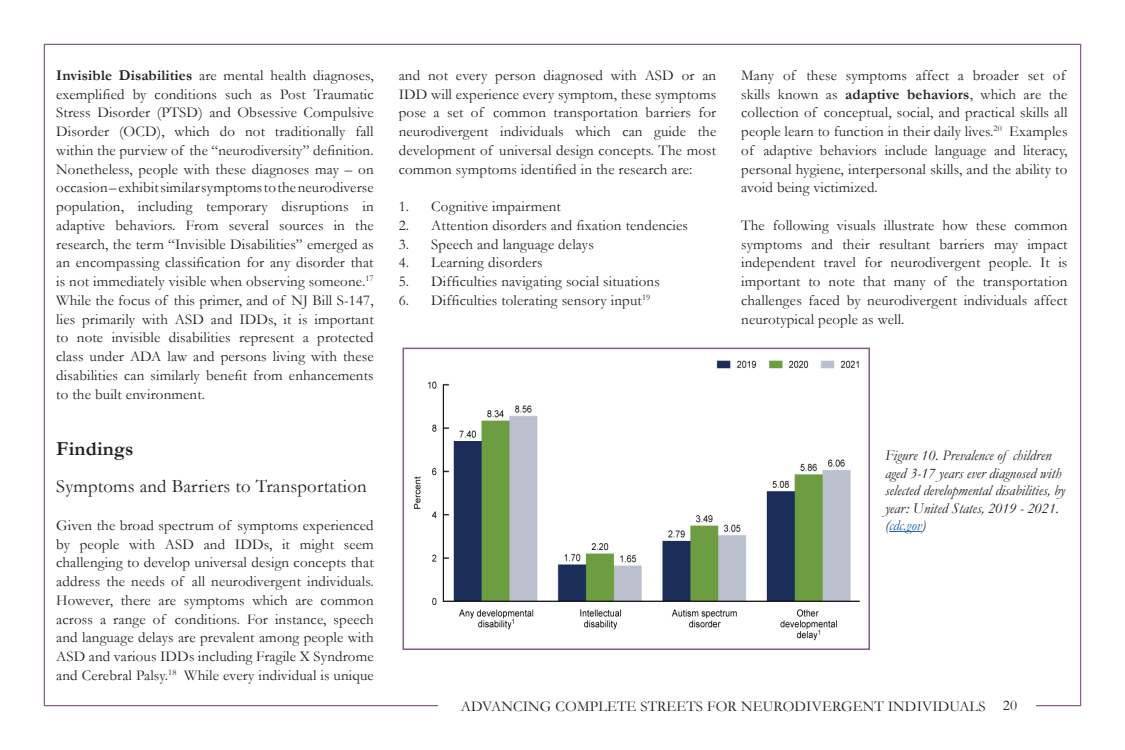
<style>
.page{position:relative;width:1125px;height:750px;background:#fff}
.page>*{position:absolute;margin:0;border:0;box-sizing:border-box;transform-origin:0 0}
.Heading_2{font:700 20px "Garamond";letter-spacing:.01em;color:#231f20}
.Heading_3{font:18.75px "Garamond";letter-spacing:.01em;color:#231f20}
.Body_Text{font:15px/18.8px "Garamond";letter-spacing:.01em;color:#231f20;text-align:justify}
.t1{font:italic 15px/17.5px "Garamond";color:#231f20}
.s1{font-weight:700}
.s2{color:#175d9e}
</style>
<div class="page">
<img style="left:413px;top:360px;width:447px;height:281px">
<div style="left:403px;top:348px;width:467px;height:302px;border:2px solid #856387"></div>
<hr style="left:889px;top:531px;width:33px;height:1px;background:#175d9e">
<p class="Body_Text" style="left:56px;top:65px;width:319px"><span class="s1">Invisible Disabilities</span> are mental health diagnoses, exemplified by conditions such as Post Traumatic Stress Disorder (PTSD) and Obsessive Compulsive Disorder (OCD), which do not traditionally fall within the purview of the “neurodiversity” definition.<br>Nonetheless, people with these diagnoses may – on occasion – exhibit similar symptoms to the neurodiverse population, including temporary disruptions in adaptive behaviors. From several sources in the research, the term “Invisible Disabilities” emerged as an encompassing classification for any disorder that is not immediately visible when observing someone.<sup>17<br></sup>While the focus of this primer, and of NJ Bill S-147, lies primarily with ASD and IDDs, it is important to note invisible disabilities represent a protected class under ADA law and persons living with these disabilities can similarly benefit from enhancements to the built environment.</p>
<p class="Heading_2" style="left:56px;top:435px;width:79px">Findings</p>
<p class="Heading_3" style="left:56px;top:474px;width:312px">Symptoms and Barriers to Transportation</p>
<p class="Body_Text" style="left:56px;top:515px;width:319px">Given the broad spectrum of symptoms experienced by people with ASD and IDDs, it might seem challenging to develop universal design concepts that address the needs of all neurodivergent individuals.<br>However, there are symptoms which are common across a range of conditions. For instance, speech and language delays are prevalent among people with ASD and various IDDs including Fragile X Syndrome and Cerebral Palsy.<sup>18</sup> While every individual is unique</p>
<p class="Body_Text" style="left:399px;top:65px;width:319px">and not every person diagnosed with ASD or an IDD will experience every symptom, these symptoms pose a set of common transportation barriers for neurodivergent individuals which can guide the development of universal design concepts. The most common symptoms identified in the research are:</p>
<p class="Body_Text" style="left:399px;top:197px;width:164px">1. Cognitive impairment</p>
<p class="Body_Text" style="left:399px;top:215px;width:291px">2. Attention disorders and fixation tendencies</p>
<p class="Body_Text" style="left:399px;top:234px;width:197px">3. Speech and language delays</p>
<p class="Body_Text" style="left:399px;top:253px;width:145px">4. Learning disorders</p>
<p class="Body_Text" style="left:399px;top:272px;width:263px">5. Difficulties navigating social situations</p>
<p class="Body_Text" style="left:399px;top:290px;width:253px">6. Difficulties tolerating sensory input<sup>19</sup></p>
<p class="Body_Text" style="left:741px;top:65px;width:328px;text-align:left">Many of these symptoms affect a broader set of skills known as <span class="s1">adaptive behaviors</span>, which are the collection of conceptual, social, and practical skills all people learn to function in their daily lives.<sup>20</sup> Examples of adaptive behaviors include language and literacy, personal hygiene, interpersonal skills, and the ability to avoid being victimized.</p>
<p class="Body_Text" style="left:741px;top:215px;width:328px">The following visuals illustrate how these common symptoms and their resultant barriers may impact independent travel for neurodivergent people. It is important to note that many of the transportation challenges faced by neurodivergent individuals affect neurotypical people as well.</p>
<p class="t1" style="left:885px;top:446px;width:182px">Figure 10. Prevalence of children aged 3-17 years ever diagnosed with selected developmental disabilities, by year: United States, 2019 - 2021. (<span class="s2">cdc.gov</span>)</p>
<p class="Body_Text" style="left:461px;top:696px;width:558px">ADVANCING COMPLETE STREETS FOR NEURODIVERGENT INDIVIDUALS 20</p>
</div>
